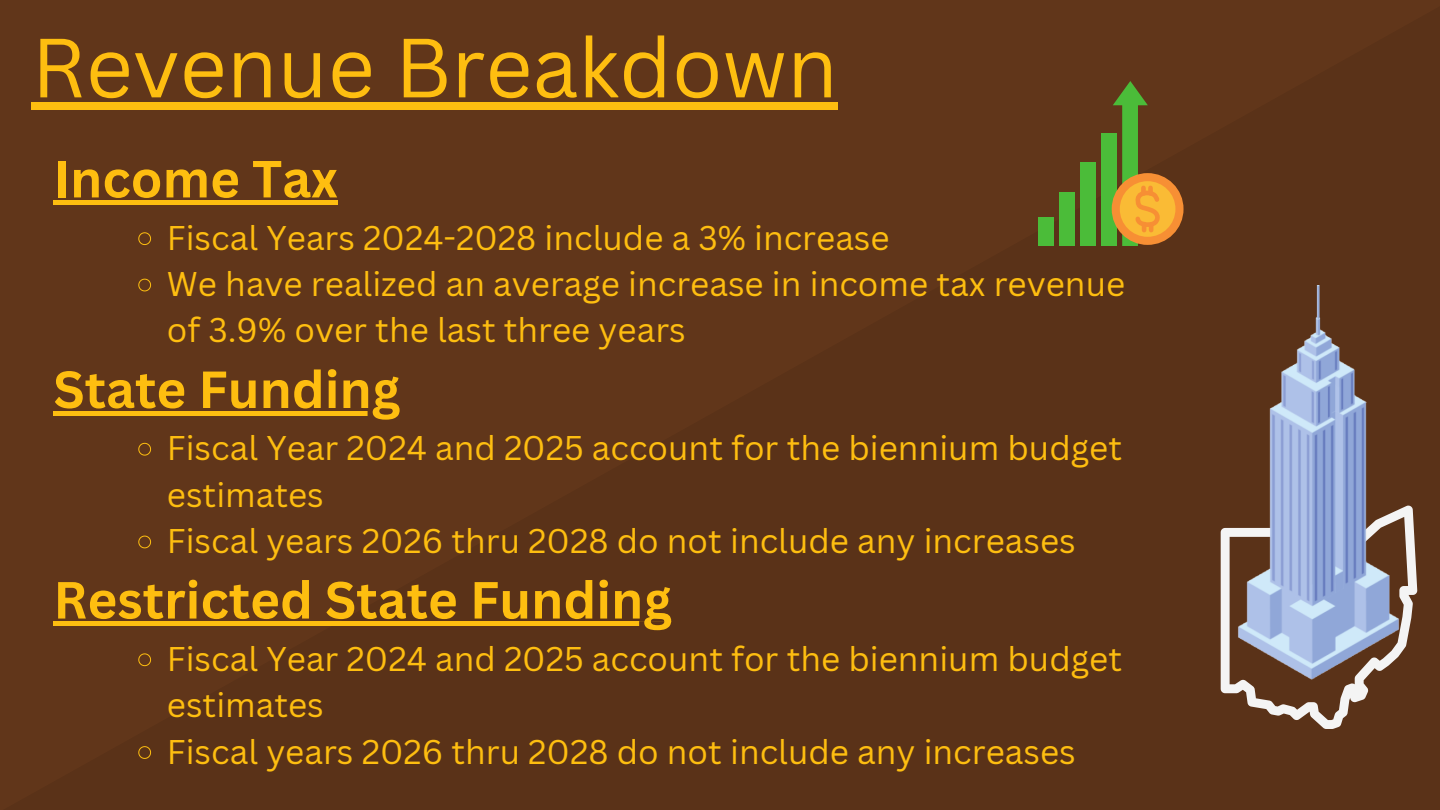
<style>
.page{position:relative;width:1440px;height:810px;background:#61361a}
.page>*{position:absolute;margin:0;border:0;box-sizing:border-box;transform-origin:0 0}
.t1{font:82px "Canva Sans";color:#febe10}
.t2{font:700 51px "Canva Sans";color:#febe10}
.t3{font:33.4px/46.4px "Canva Sans";color:#febe10}
</style>
<div class="page">
<div style="left:53px;top:200px;width:285px;height:5px;background:#febe10"></div>
<svg style="left:138px;top:232px;width:13px;height:13px"></svg>
<svg style="left:138px;top:278px;width:13px;height:14px"></svg>
<hr style="left:53px;top:411px;width:347px;height:4px;background:#febe10">
<svg style="left:138px;top:443px;width:13px;height:13px"></svg>
<svg style="left:138px;top:535px;width:13px;height:14px"></svg>
<div style="left:53px;top:621px;width:619px;height:5px;background:#febe10"></div>
<svg style="left:138px;top:653px;width:13px;height:13px"></svg>
<svg style="left:138px;top:746px;width:13px;height:13px"></svg>
<div style="left:1101px;top:133px;width:16px;height:113px;background:#4bbc39"></div>
<div style="left:1080px;top:163px;width:16px;height:83px;background:#4bbc39"></div>
<div style="left:1059px;top:192px;width:16px;height:54px;background:#4bbc39"></div>
<div style="left:1038px;top:218px;width:16px;height:28px;background:#4bbc39"></div>
<div style="left:1112px;top:173px;width:72px;height:72px;background:#f78f34;border-radius:50%"></div>
<div style="left:1120px;top:181px;width:55px;height:56px;background:#fabb35;border-radius:50%"></div>
<svg style="left:1113px;top:81px;width:49px;height:165px"></svg>
<svg style="left:1221px;top:506px;width:196px;height:223px"></svg>
<img style="left:1235px;top:285px;width:168px;height:396px">
<div style="left:32px;top:102px;width:806px;height:7px;background:#febe10"></div>
<h1 class="t1" style="left:32px;top:10px;width:808px">Revenue Breakdown</h1>
<h2 class="t2" style="left:53px;top:143px;width:286px">Income Tax</h2>
<p class="t3" style="left:167px;top:214px;width:960px">Fiscal Years 2024-2028 include a 3% increase<br>We have realized an average increase in income tax revenue of 3.9% over the last three years</p>
<h2 class="t2" style="left:53px;top:354px;width:348px">State Funding</h2>
<p class="t3" style="left:167px;top:424px;width:957px">Fiscal Year 2024 and 2025 account for the biennium budget estimates<br>Fiscal years 2026 thru 2028 do not include any increases</p>
<h2 class="t2" style="left:53px;top:564px;width:620px">Restricted State Funding</h2>
<p class="t3" style="left:167px;top:635px;width:957px">Fiscal Year 2024 and 2025 account for the biennium budget estimates<br>Fiscal years 2026 thru 2028 do not include any increases</p>
</div>
